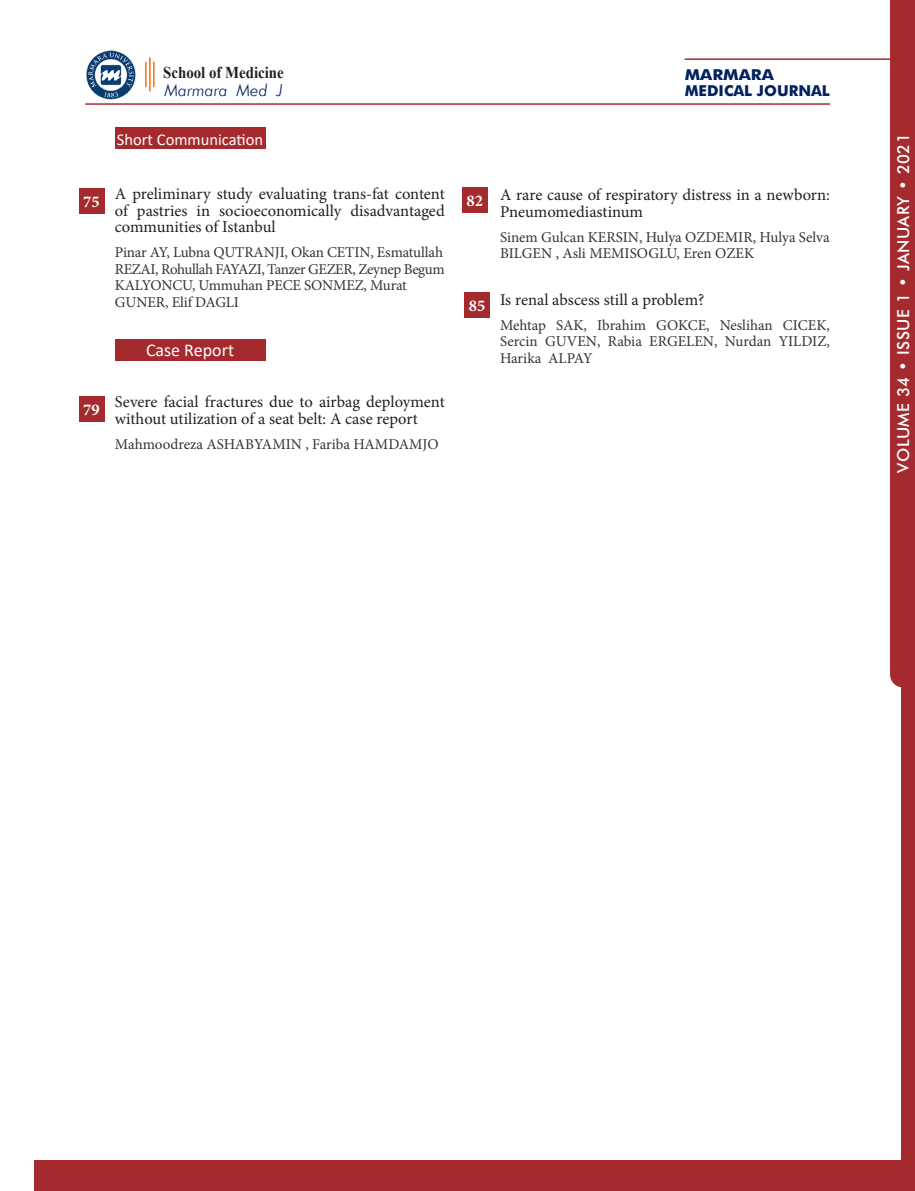
<style>
.page{position:relative;width:915px;height:1191px;background:#fff}
.page>*{position:absolute;margin:0;border:0;box-sizing:border-box;transform-origin:0 0}
.t1{font:18px "Calibri";color:#fff}
.t2{font:16.5px/16.5px "Minion Pro";color:#231f20}
.t3{font:500 16.5px "Futura BT";letter-spacing:.03em;color:#fff}
.t4{font:16.5px "Calibri";color:#fff}
.t5{font:700 16.5px "Times New Roman";color:#231f20;scale:.9 1}
.t6{font:italic 300 16.5px "Futura BT";color:#002060}
.MNormal-TR{font:700 16.5px "Minion Pro";color:#fff}
.t7{font:15px/16.5px "Minion Pro";letter-spacing:-.01em;color:#333}
.t8{font:700 15px/16.5px "Futura BT";color:#002060;scale:1.12 1}
.s1{font-weight:700}
</style>
<div class="page">
<hr style="left:85px;top:103px;width:744px;height:2px;background:#a72b30">
<hr style="left:684px;top:58px;width:230px;height:2px;background:#a72b30">
<div style="left:889px;top:0;width:25px;height:687px;background:#a52a2e"></div>
<div style="left:901px;top:663px;width:13px;height:519px;background:#a52a2e"></div>
<img style="left:86px;top:50px;width:50px;height:50px">
<hr style="left:149px;top:57px;width:1px;height:34px;background:#ff6d10">
<hr style="left:145px;top:62px;width:2px;height:25px;background:#ff6d10">
<svg style="left:153px;top:62px;width:1px;height:25px"></svg>
<div style="left:35px;top:1160px;width:879px;height:31px;background:#a52a2e"></div>
<div style="left:115px;top:128px;width:150px;height:21px;background:#a52a2e"></div>
<div style="left:115px;top:339px;width:150px;height:22px;background:#a52a2e"></div>
<div style="left:79px;top:188px;width:25px;height:26px;background:#a52a2e"></div>
<div style="left:79px;top:396px;width:25px;height:25px;background:#a52a2e"></div>
<div style="left:464px;top:292px;width:25px;height:26px;background:#a52a2e"></div>
<div style="left:462px;top:187px;width:25px;height:26px;background:#a52a2e"></div>
<p class="t5" style="left:163px;top:61px;width:135px">School of Medicine</p>
<p class="t6" style="left:164px;top:80px;width:120px">Marmara Med J</p>
<p class="t4" style="left:117px;top:128px;width:148px">Short Communication</p>
<p class="t8" style="left:684px;top:66px;width:131px">MARMARA<br>MEDICAL JOURNAL</p>
<p class="t2" style="left:115px;top:186px;width:331px;text-align:justify">A preliminary study evaluating trans-fat content of pastries in socioeconomically disadvantaged communities of Istanbul</p>
<p class="t7" style="left:115px;top:244px;width:331px">Pinar AY, Lubna QUTRANJI, Okan CETIN, Esmatullah REZAI, Rohullah FAYAZI, Tanzer GEZER, Zeynep Begum KALYONCU, Ummuhan PECE SONMEZ, Murat GUNER, Elif DAGLI</p>
<p class="t1" style="left:146px;top:337px;width:89px">Case Report</p>
<p class="t2" style="left:115px;top:394px;width:331px">Severe facial fractures due to airbag deployment without utilization of a seat belt: A case report</p>
<p class="t7" style="left:115px;top:436px;width:325px">Mahmoodreza ASHABYAMIN , Fariba HAMDAMJO</p>
<p class="MNormal-TR" style="left:83px;top:190px;width:18px">75</p>
<p class="t2" style="left:500px;top:187px;width:331px;text-indent:-30px"><span class="s1">82</span> A rare cause of respiratory distress in a newborn:<br>Pneumomediastinum</p>
<p class="t7" style="left:500px;top:229px;width:331px">Sinem Gulcan KERSIN, Hulya OZDEMIR, Hulya Selva<br>BILGEN , Asli MEMISOGLU, Eren OZEK</p>
<p class="t2" style="left:470px;top:291px;width:236px"><span class="s1">85</span> Is renal abscess still a problem?</p>
<p class="t7" style="left:500px;top:316px;width:331px;text-align:justify">Mehtap SAK, Ibrahim GOKCE, Neslihan CICEK, Sercin GUVEN, Rabia ERGELEN, Nurdan YILDIZ, Harika ALPAY</p>
<p class="MNormal-TR" style="left:466px;top:189px;width:18px">82</p>
<p class="MNormal-TR" style="left:468px;top:294px;width:18px">85</p>
<p class="MNormal-TR" style="left:83px;top:398px;width:18px">79</p>
<p class="t3" style="left:892px;top:472px;width:341px;rotate:-90deg">VOLUME 34 • ISSUE 1 • JANUARY • 2021</p>
</div>
